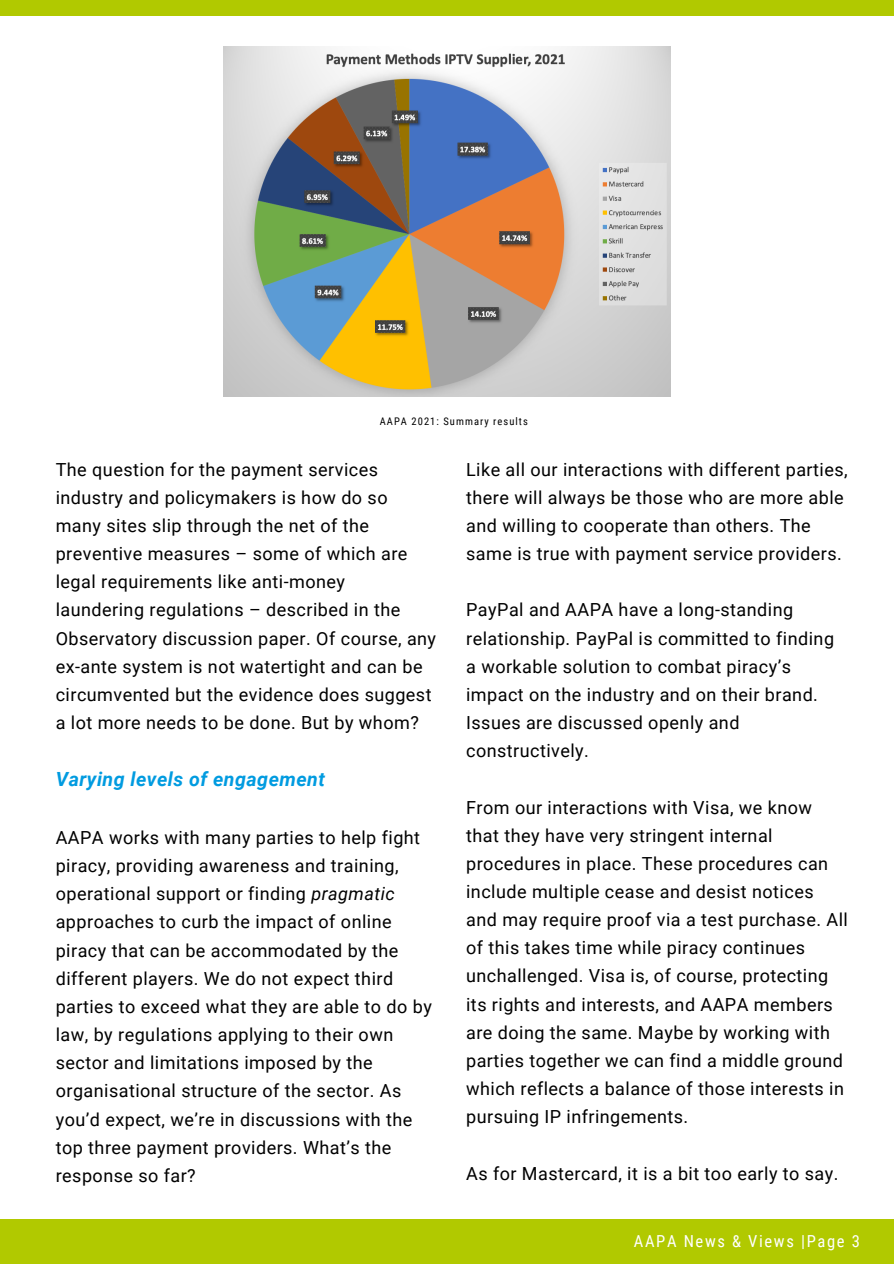
<style>
.page{position:relative;width:894px;height:1264px;background:#fff}
.page>*{position:absolute;margin:0;border:0;box-sizing:border-box;transform-origin:0 0}
.t1{font:italic 700 19.5px "Roboto";letter-spacing:.025em;color:#009be0}
.t2{font:18px/28.2px "Roboto";letter-spacing:.025em;color:#000}
.t3{font:16.5px "Roboto Condensed";letter-spacing:.1em;color:#fff}
.t4{font:10.5px "Roboto Condensed";letter-spacing:.1em;color:#000}
.s1{font-style:italic}
</style>
<div class="page">
<div style="left:0;top:1218px;width:893px;height:45px;background:#b1c900"></div>
<div style="left:0;top:0;width:893px;height:16px;background:#b1c900"></div>
<img style="left:224px;top:47px;width:446px;height:349px">
<p class="t4" style="left:380px;top:415px;width:149px">AAPA 2021: Summary results</p>
<p class="t2" style="left:56px;top:455px;width:382px">The question for the payment services industry and policymakers is how do so many sites slip through the net of the preventive measures – some of which are legal requirements like anti-money laundering regulations – described in the Observatory discussion paper. Of course, any ex-ante system is not watertight and can be circumvented but the evidence does suggest a lot more needs to be done. But by whom?</p>
<p class="t1" style="left:56px;top:768px;width:271px">Varying levels of engagement</p>
<p class="t2" style="left:56px;top:823px;width:377px">AAPA works with many parties to help fight piracy, providing awareness and training, operational support or finding <span class="s1">pragmatic </span>approaches to curb the impact of online piracy that can be accommodated by the different players. We do not expect third parties to exceed what they are able to do by law, by regulations applying to their own sector and limitations imposed by the organisational structure of the sector. As you’d expect, we’re in discussions with the top three payment providers. What’s the response so far?</p>
<p class="t2" style="left:466px;top:455px;width:383px">Like all our interactions with different parties, there will always be those who are more able and willing to cooperate than others. The same is true with payment service providers.</p>
<p class="t2" style="left:466px;top:596px;width:369px">PayPal and AAPA have a long-standing relationship. PayPal is committed to finding a workable solution to combat piracy’s impact on the industry and on their brand.<br>Issues are discussed openly and constructively.</p>
<p class="t2" style="left:466px;top:793px;width:383px">From our interactions with Visa, we know that they have very stringent internal procedures in place. These procedures can include multiple cease and desist notices and may require proof via a test purchase. All of this takes time while piracy continues unchallenged. Visa is, of course, protecting its rights and interests, and AAPA members are doing the same. Maybe by working with parties together we can find a middle ground which reflects a balance of those interests in pursuing IP infringements.</p>
<p class="t2" style="left:466px;top:1159px;width:374px">As for Mastercard, it is a bit too early to say.</p>
<p class="t3" style="left:633px;top:1231px;width:227px">AAPA News &amp; Views |Page 3</p>
</div>
